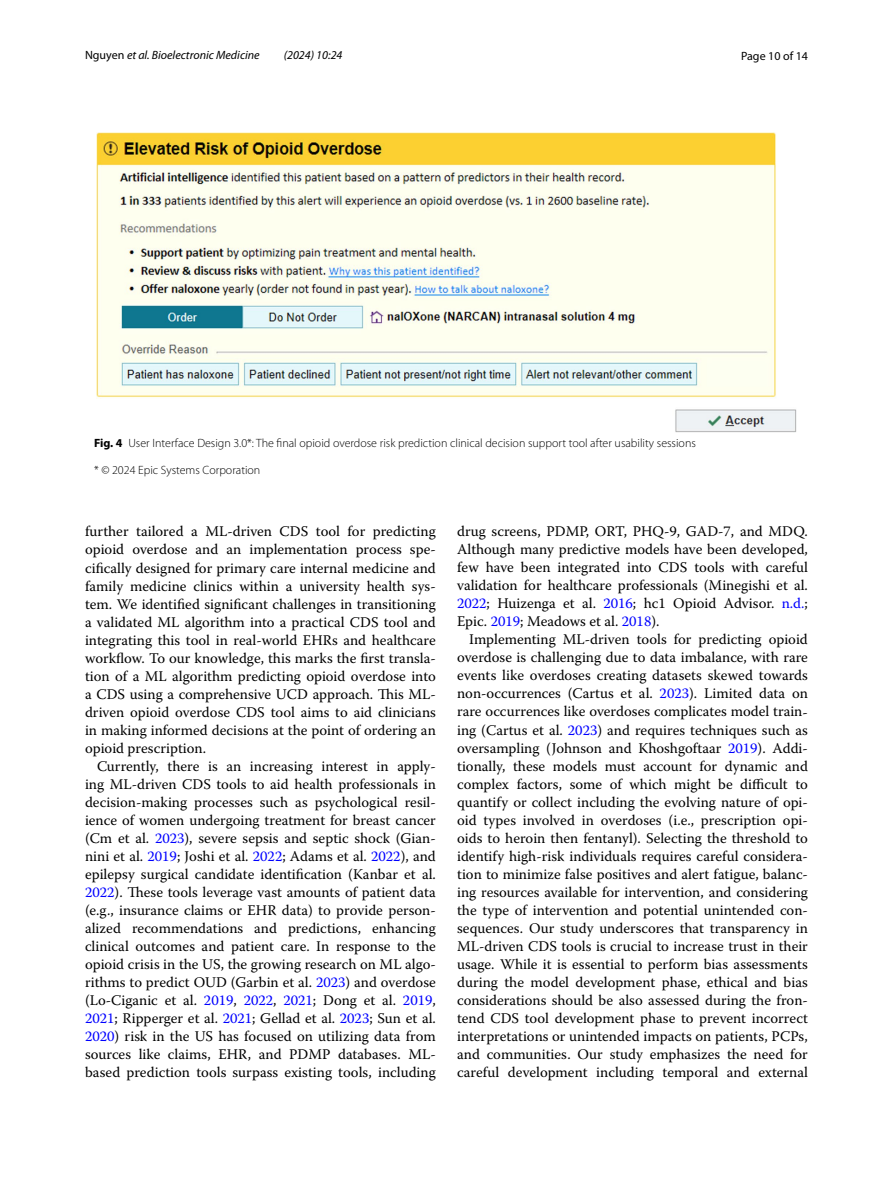
<style>
.page{position:relative;width:893px;height:1187px;background:#fff}
.page>*{position:absolute;margin:0;border:0;box-sizing:border-box;transform-origin:0 0}
.t1{font:14.7px/18px "Warnock Pro";color:#000;text-align:justify}
.t2{font:300 12px "Myriad Pro";color:#000}
.t3{font:italic 12px "Myriad Pro";color:#000}
.t4{font:12px "Myriad Pro";color:#000}
.s1{font-style:normal}
.s2{font-weight:700}
.s3{color:#00f}
</style>
<div class="page">
<img style="left:96px;top:133px;width:701px;height:299px">
<p class="t3" style="left:85px;top:48px;width:176px"><span class="s1">Nguyen</span> et al. Bioelectronic Medicine</p>
<p class="t3" style="left:284px;top:48px;width:60px">(2024) 10:24</p>
<p class="t4" style="left:741px;top:48px;width:68px">Page 10 of 14</p>
<p class="t2" style="left:94px;top:437px;width:603px"><span class="s2">Fig. 4</span> User Interface Design 3.0*: The final opioid overdose risk prediction clinical decision support tool after usability sessions</p>
<p class="t2" style="left:94px;top:464px;width:168px">* © 2024 Epic Systems Corporation</p>
<p class="t1" style="left:85px;top:522px;width:352px">further tailored a ML-driven CDS tool for predicting opioid overdose and an implementation process spe&shy;cifically designed for primary care internal medicine and family medicine clinics within a university health sys&shy;tem. We identified significant challenges in transitioning a validated ML algorithm into a practical CDS tool and integrating this tool in real-world EHRs and healthcare workflow. To our knowledge, this marks the first transla&shy;tion of a ML algorithm predicting opioid overdose into a CDS using a comprehensive UCD approach. This ML&shy;driven opioid overdose CDS tool aims to aid clinicians in making informed decisions at the point of ordering an opioid prescription.</p>
<p class="t1" style="left:85px;top:756px;width:352px;text-indent:12px">Currently, there is an increasing interest in apply&shy;ing ML-driven CDS tools to aid health professionals in decision-making processes such as psychological resil&shy;ience of women undergoing treatment for breast cancer (Cm et al. <span class="s3">2023</span>), severe sepsis and septic shock (Gian&shy;nini et al. <span class="s3">2019</span>; Joshi et al. <span class="s3">2022</span>; Adams et al. <span class="s3">2022</span>), and epilepsy surgical candidate identification (Kanbar et al.<br><span class="s3">2022</span>). These tools leverage vast amounts of patient data (e.g., insurance claims or EHR data) to provide person&shy;alized recommendations and predictions, enhancing clinical outcomes and patient care. In response to the opioid crisis in the US, the growing research on ML algo&shy;rithms to predict OUD (Garbin et al. <span class="s3">2023</span>) and overdose (Lo-Ciganic et al. <span class="s3">2019</span>, <span class="s3">2022</span>, <span class="s3">2021</span>; Dong et al. <span class="s3">2019</span>, <span class="s3">2021</span>; Ripperger et al. <span class="s3">2021</span>; Gellad et al. <span class="s3">2023</span>; Sun et al.<br><span class="s3">2020</span>) risk in the US has focused on utilizing data from sources like claims, EHR, and PDMP databases. ML&shy;based prediction tools surpass existing tools, including</p>
<p class="t1" style="left:457px;top:522px;width:352px">drug screens, PDMP, ORT, PHQ-9, GAD-7, and MDQ.<br>Although many predictive models have been developed, few have been integrated into CDS tools with careful validation for healthcare professionals (Minegishi et al.<br><span class="s3">2022</span>; Huizenga et al. <span class="s3">2016</span>; hc1 Opioid Advisor. <span class="s3">n.d.</span>; Epic. <span class="s3">2019</span>; Meadows et al. <span class="s3">2018</span>).</p>
<p class="t1" style="left:457px;top:630px;width:352px;text-indent:12px">Implementing ML-driven tools for predicting opioid overdose is challenging due to data imbalance, with rare events like overdoses creating datasets skewed towards non-occurrences (Cartus et al. <span class="s3">2023</span>). Limited data on rare occurrences like overdoses complicates model train&shy;ing (Cartus et al. <span class="s3">2023</span>) and requires techniques such as oversampling (Johnson and Khoshgoftaar <span class="s3">2019</span>). Addi&shy;tionally, these models must account for dynamic and complex factors, some of which might be difficult to quantify or collect including the evolving nature of opi&shy;oid types involved in overdoses (i.e., prescription opi&shy;oids to heroin then fentanyl). Selecting the threshold to identify high-risk individuals requires careful considera&shy;tion to minimize false positives and alert fatigue, balanc&shy;ing resources available for intervention, and considering the type of intervention and potential unintended con&shy;sequences. Our study underscores that transparency in ML-driven CDS tools is crucial to increase trust in their usage. While it is essential to perform bias assessments during the model development phase, ethical and bias considerations should be also assessed during the fron&shy;tend CDS tool development phase to prevent incorrect interpretations or unintended impacts on patients, PCPs, and communities. Our study emphasizes the need for careful development including temporal and external</p>
</div>
